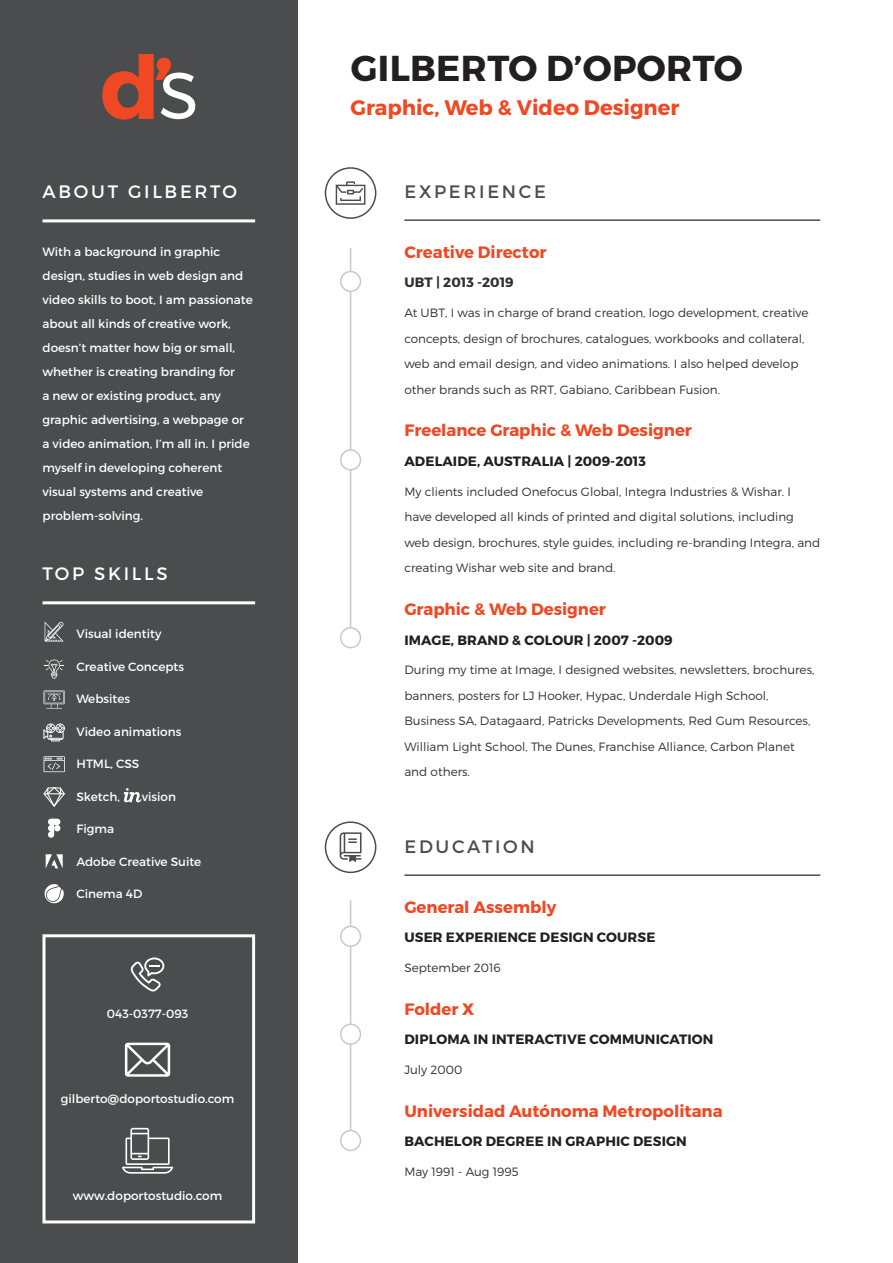
<style>
.page{position:relative;width:893px;height:1263px;background:#fff}
.page>*{position:absolute;margin:0;border:0;box-sizing:border-box;transform-origin:0 0}
.t1{font:700 36px "Montserrat";letter-spacing:.01em;color:#231f20}
.t2{font:700 21px "Montserrat";color:#f04822}
.Header_Left{font:18px "Montserrat";letter-spacing:.15em;color:#fff}
.Header_Right{font:18px "Montserrat";letter-spacing:.15em;color:#4b4c4d}
.Position{font:700 16.5px "Montserrat";color:#f04822}
.Company{font:700 13.5px "Montserrat";letter-spacing:.01em;color:#231f20}
.Company-2{font:700 13.5px "Montserrat";color:#312f30}
.Main_Text_Right{font:300 12px/25.5px "Montserrat";color:#312f30}
.Main_Text_Left{font:12px/24px "Montserrat";color:#fff}
.List{font:12px "Montserrat";color:#fff}
</style>
<div class="page">
<div style="left:0;top:0;width:298px;height:1263px;background:#4b4c4d"></div>
<svg style="left:102px;top:54px;width:93px;height:66px"></svg>
<hr style="left:43px;top:219px;width:212px;height:3px;background:#fff">
<hr style="left:43px;top:601px;width:212px;height:3px;background:#fff">
<hr style="left:404px;top:219px;width:416px;height:2px;background:#4b4c4d">
<hr style="left:404px;top:874px;width:416px;height:2px;background:#4b4c4d">
<div style="left:325px;top:167px;width:51px;height:52px;border:2px solid #4b4c4d;border-radius:50%"></div>
<div style="left:325px;top:821px;width:51px;height:52px;border:2px solid #4b4c4d;border-radius:50%"></div>
<svg style="left:340px;top:832px;width:21px;height:30px"></svg>
<svg style="left:336px;top:181px;width:29px;height:24px"></svg>
<svg style="left:45px;top:659px;width:19px;height:20px"></svg>
<svg style="left:43px;top:787px;width:22px;height:20px"></svg>
<svg style="left:124px;top:788px;width:18px;height:15px"></svg>
<svg style="left:48px;top:819px;width:12px;height:19px"></svg>
<svg style="left:46px;top:854px;width:17px;height:14px"></svg>
<svg style="left:44px;top:756px;width:21px;height:16px"></svg>
<svg style="left:45px;top:621px;width:19px;height:20px"></svg>
<svg style="left:44px;top:690px;width:21px;height:18px"></svg>
<svg style="left:44px;top:723px;width:21px;height:18px"></svg>
<div style="left:43px;top:934px;width:212px;height:289px;border:3px solid #fff"></div>
<svg style="left:130px;top:957px;width:34px;height:34px"></svg>
<svg style="left:125px;top:1043px;width:45px;height:34px"></svg>
<svg style="left:122px;top:1128px;width:51px;height:46px"></svg>
<hr style="left:350px;top:900px;width:1px;height:240px;background:#c7c8ca">
<hr style="left:350px;top:248px;width:1px;height:394px;background:#c7c8ca">
<div style="left:341px;top:926px;width:19px;height:20px;background:#fff;border-radius:50%"></div>
<div style="left:340px;top:926px;width:21px;height:21px;border:2px solid #c7c8ca;border-radius:50%"></div>
<div style="left:341px;top:1024px;width:19px;height:20px;background:#fff;border-radius:50%"></div>
<div style="left:340px;top:1023px;width:21px;height:22px;border:2px solid #c7c8ca;border-radius:50%"></div>
<div style="left:341px;top:1130px;width:19px;height:20px;background:#fff;border-radius:50%"></div>
<div style="left:340px;top:1130px;width:21px;height:21px;border:2px solid #c7c8ca;border-radius:50%"></div>
<div style="left:341px;top:272px;width:19px;height:19px;background:#fff;border-radius:50%"></div>
<div style="left:340px;top:271px;width:21px;height:21px;border:2px solid #c7c8ca;border-radius:50%"></div>
<div style="left:341px;top:450px;width:19px;height:20px;background:#fff;border-radius:50%"></div>
<div style="left:340px;top:449px;width:21px;height:21px;border:2px solid #c7c8ca;border-radius:50%"></div>
<div style="left:341px;top:628px;width:19px;height:20px;background:#fff;border-radius:50%"></div>
<div style="left:340px;top:627px;width:21px;height:21px;border:2px solid #c7c8ca;border-radius:50%"></div>
<svg style="left:45px;top:884px;width:19px;height:20px"></svg>
<p class="Header_Left" style="left:43px;top:181px;width:196px">ABOUT GILBERTO</p>
<p class="Main_Text_Left" style="left:43px;top:240px;width:212px">With a background in graphic design, studies in web design and video skills to boot, I am passionate about all kinds of creative work, doesn’t matter how big or small, whether is creating branding for<br>a new or existing product, any graphic advertising, a webpage or a video animation, I’m all in. I pride myself in developing coherent visual systems and creative problem-solving.</p>
<p class="Header_Left" style="left:43px;top:563px;width:127px">TOP SKILLS</p>
<p class="List" style="left:77px;top:626px;width:86px">Visual identity</p>
<p class="List" style="left:77px;top:659px;width:109px">Creative Concepts</p>
<p class="List" style="left:77px;top:691px;width:55px">Websites</p>
<p class="List" style="left:77px;top:724px;width:106px">Video animations</p>
<p class="List" style="left:77px;top:756px;width:64px">HTML, CSS</p>
<p class="List" style="left:77px;top:789px;width:45px">Sketch,</p>
<p class="List" style="left:142px;top:789px;width:36px">vision</p>
<p class="List" style="left:77px;top:821px;width:39px">Figma</p>
<p class="List" style="left:77px;top:854px;width:126px">Adobe Creative Suite</p>
<p class="List" style="left:77px;top:886px;width:67px">Cinema 4D</p>
<p class="Main_Text_Left" style="left:107px;top:1002px;width:83px">043-0377-093</p>
<p class="Main_Text_Left" style="left:61px;top:1087px;width:175px">gilberto@doportostudio.com</p>
<p class="Main_Text_Left" style="left:73px;top:1184px;width:151px">www.doportostudio.com</p>
<p class="t1" style="left:351px;top:46px;width:393px">GILBERTO D’OPORTO</p>
<p class="t2" style="left:351px;top:95px;width:330px">Graphic, Web &amp; Video Designer</p>
<p class="Header_Right" style="left:404px;top:181px;width:143px">EXPERIENCE</p>
<p class="Position" style="left:404px;top:242px;width:144px">Creative Director</p>
<p class="Company-2" style="left:404px;top:274px;width:111px">UBT | 2013 -2019</p>
<p class="Main_Text_Right" style="left:404px;top:300px;width:405px">At UBT, I was in charge of brand creation, logo development, creative concepts, design of brochures, catalogues, workbooks and collateral, web and email design, and video animations. I also helped develop other brands such as RRT, Gabiano, Caribbean Fusion.</p>
<p class="Position" style="left:404px;top:420px;width:289px">Freelance Graphic &amp; Web Designer</p>
<p class="Company" style="left:404px;top:453px;width:243px">ADELAIDE, AUSTRALIA | 2009-2013</p>
<p class="Main_Text_Right" style="left:404px;top:478px;width:417px">My clients included Onefocus Global, Integra Industries &amp; Wishar. I have developed all kinds of printed and digital solutions, including web design, brochures, style guides, including re-branding Integra, and creating Wishar web site and brand.</p>
<p class="Position" style="left:404px;top:599px;width:203px">Graphic &amp; Web Designer</p>
<p class="Company" style="left:404px;top:631px;width:270px">IMAGE, BRAND &amp; COLOUR | 2007 -2009</p>
<p class="Main_Text_Right" style="left:404px;top:657px;width:412px">During my time at Image, I designed websites, newsletters, brochures, banners, posters for LJ Hooker, Hypac, Underdale High School, Business SA, Datagaard, Patricks Developments, Red Gum Resources, William Light School, The Dunes, Franchise Alliance, Carbon Planet and others.</p>
<p class="Header_Right" style="left:404px;top:836px;width:132px">EDUCATION</p>
<p class="Position" style="left:404px;top:896px;width:153px">General Assembly</p>
<p class="Company" style="left:404px;top:929px;width:253px">USER EXPERIENCE DESIGN COURSE</p>
<p class="Main_Text_Right" style="left:404px;top:955px;width:98px">September 2016</p>
<p class="Position" style="left:404px;top:998px;width:72px">Folder X</p>
<p class="Company" style="left:404px;top:1031px;width:310px">DIPLOMA IN INTERACTIVE COMMUNICATION</p>
<p class="Main_Text_Right" style="left:404px;top:1057px;width:59px">July 2000</p>
<p class="Position" style="left:404px;top:1101px;width:320px">Universidad Autónoma Metropolitana</p>
<p class="Company" style="left:404px;top:1133px;width:284px">BACHELOR DEGREE IN GRAPHIC DESIGN</p>
<p class="Main_Text_Right" style="left:404px;top:1159px;width:116px">May 1991 - Aug 1995</p>
</div>
